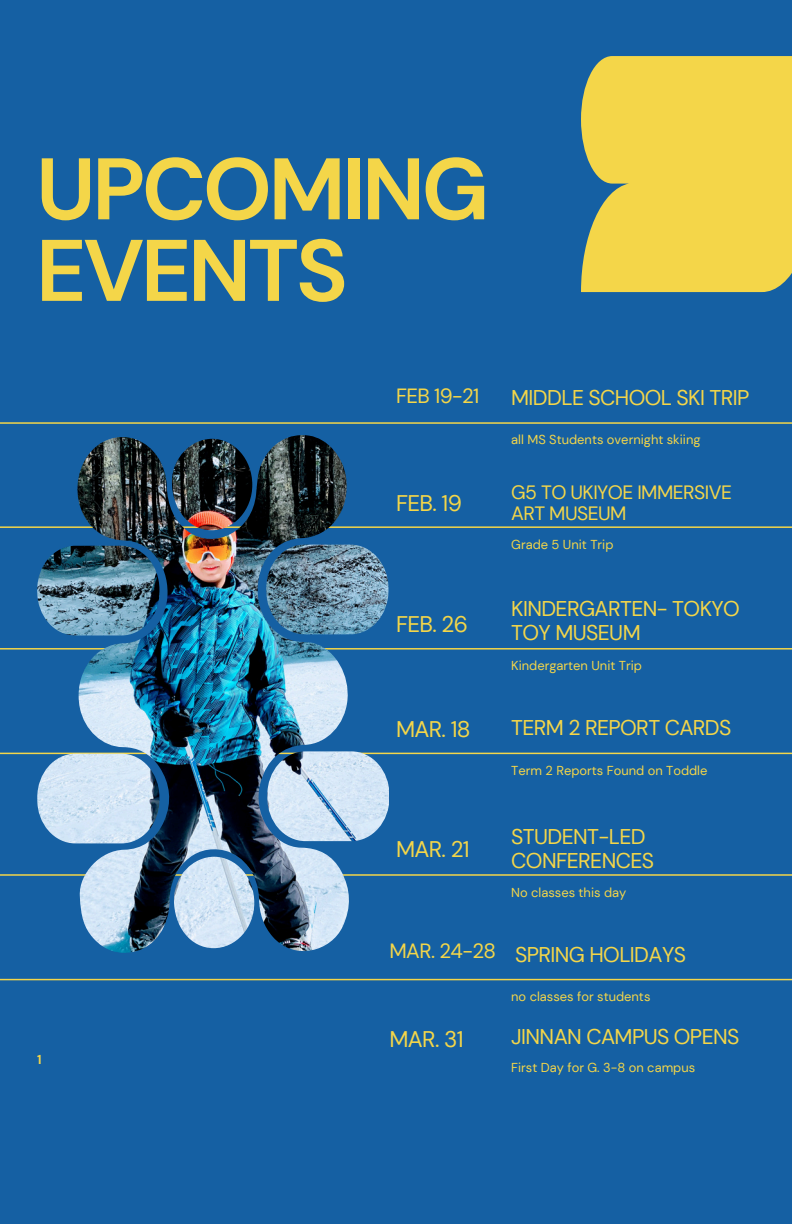
<style>
.page{position:relative;width:792px;height:1224px;background:#1560a3}
.page>*{position:absolute;margin:0;border:0;box-sizing:border-box;transform-origin:0 0}
.t1{font:700 87.2px/81.6px "DM Sans";letter-spacing:-.035em;color:#f4d649}
.t2{font:22.6px "DM Sans";letter-spacing:-.03em;color:#f4d649}
.t3{font:21.2px/24px "DM Sans";letter-spacing:-.03em;color:#f4d649}
.t4{font:20.6px "DM Sans";letter-spacing:-.03em;color:#f4d649}
.t5{font:19.2px/21px "DM Sans";letter-spacing:-.03em;color:#f4d649}
.t6{font:13px "DM Sans";color:#f4d649}
.t7{font:700 13px "DM Sans";color:#f4d649}
</style>
<div class="page">
<hr style="left:0;top:648px;width:792px;height:2px;background:#f4d649">
<hr style="left:0;top:753px;width:792px;height:1px;background:#f4d649">
<hr style="left:0;top:874px;width:792px;height:2px;background:#f4d649">
<hr style="left:0;top:979px;width:792px;height:1px;background:#f4d649">
<hr style="left:0;top:422px;width:792px;height:2px;background:#f4d649">
<hr style="left:0;top:526px;width:792px;height:2px;background:#f4d649">
<img style="left:37px;top:435px;width:352px;height:518px">
<div style="left:581px;top:56px;width:211px;height:236px;background:#f4d649"></div>
<h2 class="t1" style="left:36px;top:149px;width:454px">UPCOMING<br>EVENTS</h2>
<h2 class="t4" style="left:396px;top:383px;width:85px">FEB 19-21</h2>
<h2 class="t3" style="left:511px;top:386px;width:240px">MIDDLE SCHOOL SKI TRIP</h2>
<p class="t6" style="left:511px;top:431px;width:191px">all MS Students overnight skiing</p>
<p class="t5" style="left:511px;top:482px;width:222px">G5 TO UKIYOE IMMERSIVE<br>ART MUSEUM</p>
<p class="t2" style="left:396px;top:488px;width:67px">FEB. 19</p>
<h2 class="t2" style="left:396px;top:610px;width:74px">FEB. 26</h2>
<h3 class="t6" style="left:511px;top:536px;width:104px">Grade 5 Unit Trip</h3>
<p class="t3" style="left:511px;top:597px;width:230px">KINDERGARTEN- TOKYO</p>
<p class="t3" style="left:511px;top:621px;width:131px">TOY MUSEUM</p>
<h2 class="t6" style="left:511px;top:657px;width:132px">Kindergarten Unit Trip</h2>
<p class="t2" style="left:396px;top:714px;width:76px">MAR. 18</p>
<h2 class="t3" style="left:511px;top:716px;width:222px">TERM 2 REPORT CARDS</h2>
<p class="t6" style="left:511px;top:762px;width:198px">Term 2 Reports Found on Toddle</p>
<p class="t2" style="left:396px;top:835px;width:75px">MAR. 21</p>
<p class="t3" style="left:511px;top:825px;width:144px">STUDENT-LED<br>CONFERENCES</p>
<h2 class="t6" style="left:511px;top:884px;width:117px">No classes this day</h2>
<p class="t7" style="left:37px;top:1051px;width:6px">1</p>
<h2 class="t4" style="left:389px;top:938px;width:108px">MAR. 24-28</h2>
<h2 class="t3" style="left:515px;top:942px;width:173px">SPRING HOLIDAYS</h2>
<p class="t6" style="left:511px;top:988px;width:141px">no classes for students</p>
<p class="t2" style="left:389px;top:1024px;width:76px">MAR. 31</p>
<h2 class="t3" style="left:511px;top:1025px;width:230px">JINNAN CAMPUS OPENS</h2>
<h2 class="t6" style="left:511px;top:1059px;width:186px">First Day for G. 3-8 on campus</h2>
</div>
